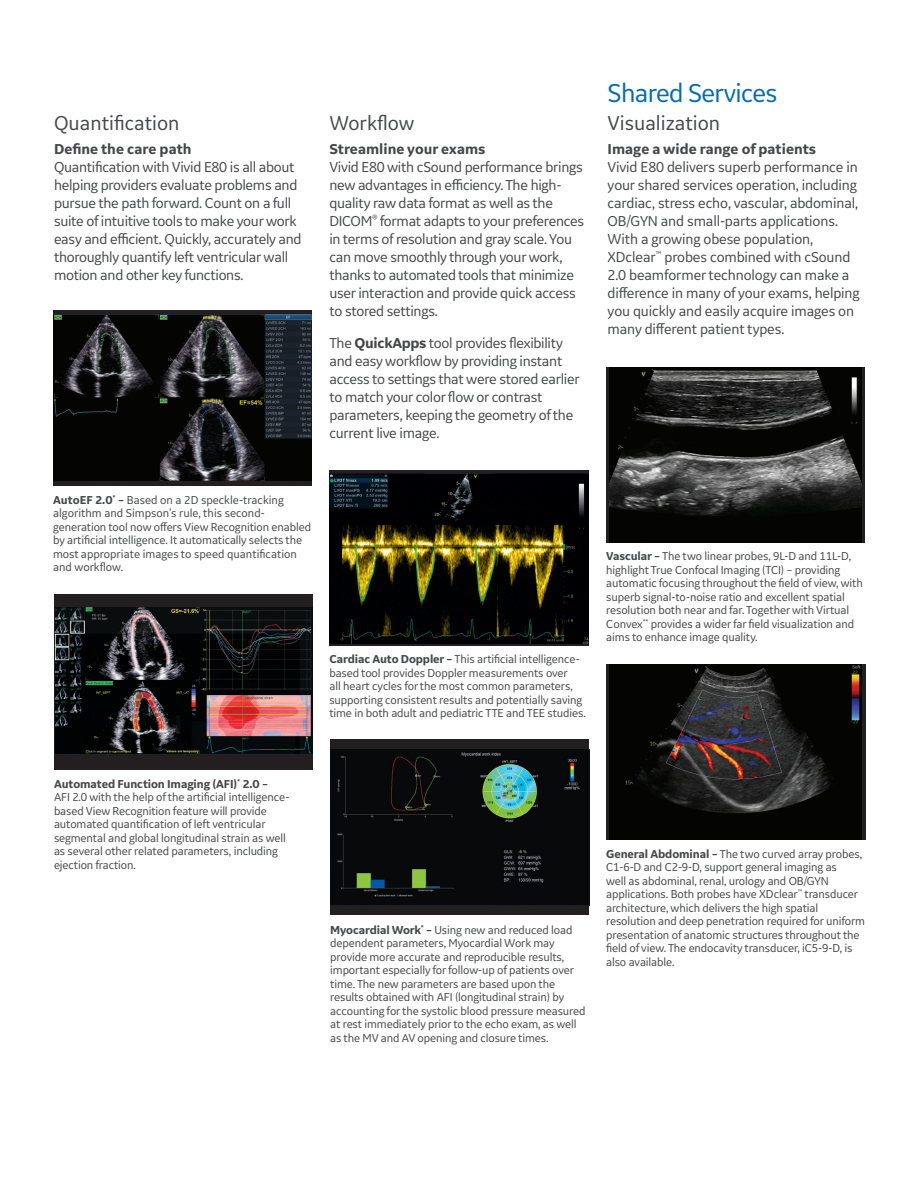
<style>
.page{position:relative;width:918px;height:1188px;background:#fff}
.page>*{position:absolute;margin:0;border:0;box-sizing:border-box;transform-origin:0 0}
.Header_18_18{font:27px "GE Inspira Sans";letter-spacing:-.025em;color:#006cb7}
.subheads{font:21px "GE Inspira Sans";color:#464748}
.body{font:15px/18px "GE Inspira Sans";letter-spacing:-.02em;color:#464748}
.captions{font:12px/13.5px "GE Inspira Sans";letter-spacing:-.01em;color:#464748}
.s1{font-weight:700}
</style>
<div class="page">
<div style="left:329px;top:470px;width:260px;height:176px;background:linear-gradient(to right,#231f20,#231f20)"></div>
<img style="left:329px;top:473px;width:260px;height:170px">
<svg style="left:53px;top:310px;width:259px;height:175px;background:#211f21"></svg>
<img style="left:53px;top:315px;width:259px;height:165px">
<div style="left:330px;top:739px;width:259px;height:176px;background:#231f20"></div>
<img style="left:330px;top:749px;width:259px;height:156px">
<div style="left:54px;top:594px;width:259px;height:176px;background:#231f20"></div>
<img style="left:56px;top:607px;width:257px;height:146px">
<div style="left:606px;top:664px;width:259px;height:176px;background:linear-gradient(to bottom,#231f20,#231f20)"></div>
<img style="left:610px;top:664px;width:252px;height:176px">
<div style="left:606px;top:367px;width:258px;height:176px;background:linear-gradient(to bottom,#231f20,#231f20)"></div>
<img style="left:609px;top:367px;width:252px;height:176px">
<p class="subheads" style="left:54px;top:110px;width:127px">Quantification</p>
<p class="body" style="left:54px;top:140px;width:249px"><span class="s1">Define the care path<br></span>Quantification with Vivid E80 is all about helping providers evaluate problems and pursue the path forward. Count on a full suite of intuitive tools to make your work easy and efficient. Quickly, accurately and thoroughly quantify left ventricular wall motion and other key functions.</p>
<p class="subheads" style="left:329px;top:110px;width:87px">Workflow</p>
<p class="body" style="left:329px;top:140px;width:256px"><span class="s1">Streamline your exams<br></span>Vivid E80 with cSound performance brings new advantages in efficiency. The high&shy;quality raw data format as well as the DICOM<sup>®</sup> format adapts to your preferences in terms of resolution and gray scale. You can move smoothly through your work, thanks to automated tools that minimize user interaction and provide quick access to stored settings.</p>
<p class="body" style="left:329px;top:333px;width:252px">The <span class="s1">QuickApps</span> tool provides flexibility and easy workflow by providing instant access to settings that were stored earlier to match your color flow or contrast parameters, keeping the geometry of the current live image.</p>
<p class="Header_18_18" style="left:608px;top:76px;width:172px">Shared Services</p>
<p class="subheads" style="left:608px;top:110px;width:114px">Visualization</p>
<p class="body" style="left:608px;top:140px;width:254px"><span class="s1">Image a wide range of patients<br></span>Vivid E80 delivers superb performance in your shared services operation, including cardiac, stress echo, vascular, abdominal, OB/GYN and small-parts applications.<br>With a growing obese population, XDclear<sup>™</sup> probes combined with cSound 2.0 beamformer technology can make a difference in many of your exams, helping you quickly and easily acquire images on many different patient types.</p>
<p class="captions" style="left:53px;top:493px;width:260px"><span class="s1">AutoEF 2.0</span><sup>*</sup> <span class="s1">–</span> Based on a 2D speckle-tracking algorithm and Simpson’s rule, this second&shy;generation tool now offers View Recognition enabled by artificial intelligence. It automatically selects the most appropriate images to speed quantification and workflow.</p>
<p class="captions" style="left:329px;top:652px;width:258px"><span class="s1">Cardiac Auto Doppler –</span> This artificial intelligence&shy;based tool provides Doppler measurements over<br>all heart cycles for the most common parameters, supporting consistent results and potentially saving time in both adult and pediatric TTE and TEE studies.</p>
<p class="captions" style="left:606px;top:549px;width:258px"><span class="s1">Vascular –</span> The two linear probes, 9L-D and 11L-D, highlight True Confocal Imaging (TCI) – providing automatic focusing throughout the field of view, with superb signal-to-noise ratio and excellent spatial resolution both near and far. Together with Virtual Convex<sup>**</sup> provides a wider far field visualization and aims to enhance image quality.</p>
<p class="captions" style="left:54px;top:777px;width:237px"><span class="s1">Automated Function Imaging (AFI)</span><sup>*</sup> <span class="s1">2.0 –<br></span>AFI 2.0 with the help of the artificial intelligence&shy;based View Recognition feature will provide automated quantification of left ventricular segmental and global longitudinal strain as well as several other related parameters, including ejection fraction.</p>
<p class="captions" style="left:330px;top:923px;width:257px"><span class="s1">Myocardial Work</span><sup>*</sup> <span class="s1">–</span> Using new and reduced load dependent parameters, Myocardial Work may provide more accurate and reproducible results, important especially for follow-up of patients over time. The new parameters are based upon the results obtained with AFI (longitudinal strain) by accounting for the systolic blood pressure measured at rest immediately prior to the echo exam, as well as the MV and AV opening and closure times.</p>
<p class="captions" style="left:606px;top:847px;width:260px"><span class="s1">General Abdominal –</span> The two curved array probes, C1-6-D and C2-9-D, support general imaging as<br>well as abdominal, renal, urology and OB/GYN applications. Both probes have XDclear<sup>™</sup> transducer architecture, which delivers the high spatial resolution and deep penetration required for uniform presentation of anatomic structures throughout the field of view. The endocavity transducer, iC5-9-D, is also available.</p>
</div>
